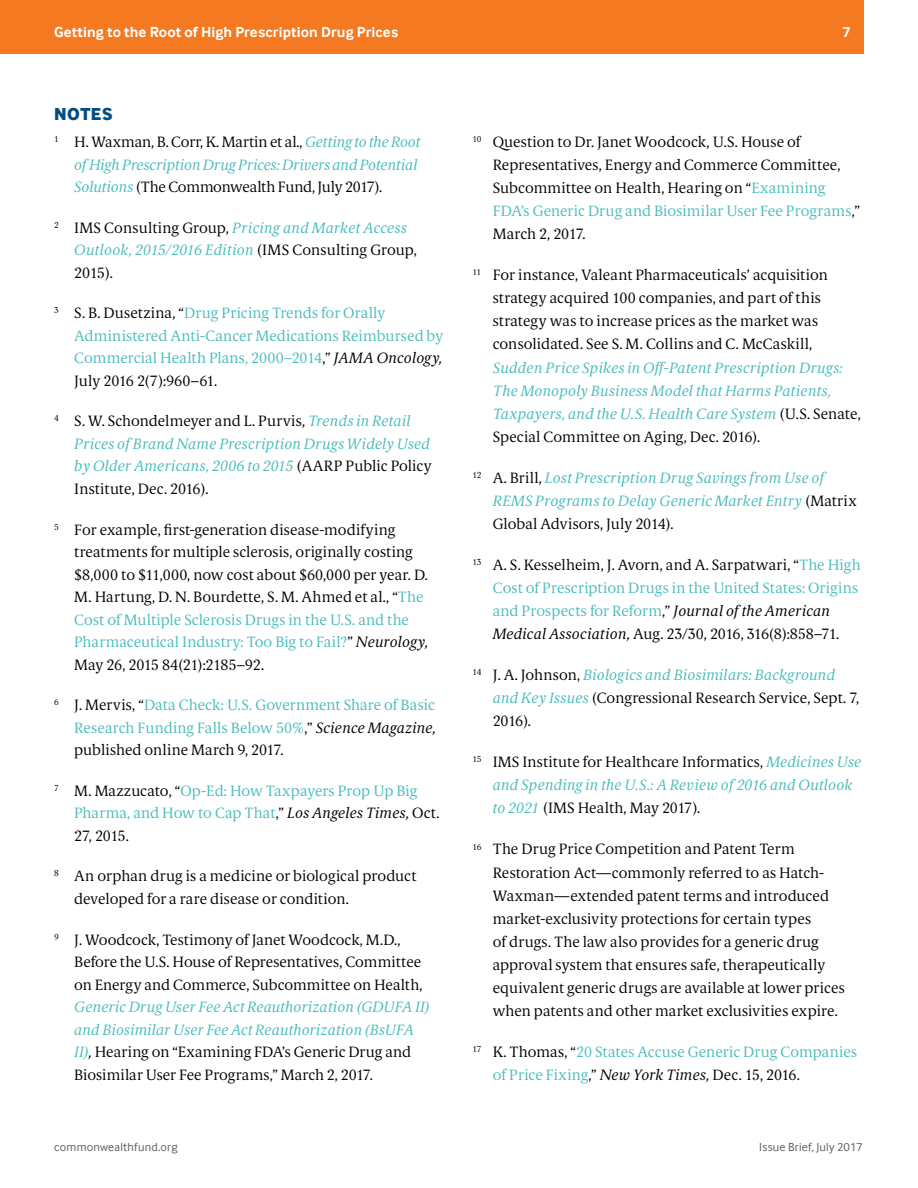
<style>
.page{position:relative;width:918px;height:1188px;background:#fff}
.page>*{position:absolute;margin:0;border:0;box-sizing:border-box;transform-origin:0 0}
.Heads_-_All_Caps{font:18px "Inter Face X Bold";letter-spacing:.03em;color:#044d7f}
.EndNotes{font:300 15px/23.1px "Berlingske Serif Text";letter-spacing:.005em;color:#000}
.EndNotes-2{font:300 15px/22.5px "Berlingske Serif Text";letter-spacing:.005em;color:#4abcbc}
.EndNotes-3{font:italic 300 15px/22.5px "Berlingske Serif Text";letter-spacing:.01em;color:#4abcbc}
.t1{font:700 15px "Inter Face Da Ma";letter-spacing:.01em;color:#fff}
.t2{font:12px "Inter Face";letter-spacing:.02em;color:#5a5e68}
.s1{font-style:normal;color:#000}
.s2{color:#000}
.s3{font-style:italic;color:#000}
.s4{color:#4abcbc}
.s5{font-style:italic}
.s6{font-style:italic;color:#4abcbc}
</style>
<div class="page">
<div style="left:0;top:0;width:864px;height:54px;background:#f47920"></div>
<p class="t1" style="left:54px;top:24px;width:346px">Getting to the Root of High Prescription Drug Prices</p>
<p class="t1" style="left:842px;top:24px;width:10px">7</p>
<p class="Heads_-_All_Caps" style="left:54px;top:103px;width:60px">NOTES</p>
<p class="EndNotes-3" style="left:74px;top:130px;width:348px;text-indent:-20px"><sup>1</sup> <span class="s1">H. Waxman, B. Corr, K. Martin et al.,</span> Getting to the Root of High Prescription Drug Prices: Drivers and Potential<br>Solutions <span class="s1">(The Commonwealth Fund, July 2017).</span></p>
<p class="EndNotes-3" style="left:74px;top:215px;width:344px;text-indent:-20px"><sup>2</sup> <span class="s1">IMS Consulting Group,</span> Pricing and Market Access<br>Outlook, 2015/2016 Edition <span class="s1">(IMS Consulting Group,<br>2015).</span></p>
<p class="EndNotes-2" style="left:74px;top:301px;width:371px;text-indent:-20px"><sup>3</sup> <span class="s2">S. B. Dusetzina, “</span>Drug Pricing Trends for Orally Administered Anti-Cancer Medications Reimbursed by Commercial Health Plans, 2000–2014<span class="s2">,”</span> <span class="s3">JAMA Oncology, </span><span class="s2">July 2016 2(7):960–61.</span></p>
<p class="EndNotes-3" style="left:74px;top:409px;width:359px;text-indent:-20px"><sup>4</sup> <span class="s1">S. W. Schondelmeyer and L. Purvis,</span> Trends in Retail Prices of Brand Name Prescription Drugs Widely Used by Older Americans, 2006 to 2015 <span class="s1">(AARP Public Policy Institute, Dec. 2016).</span></p>
<p class="EndNotes" style="left:74px;top:518px;width:356px;line-height:22.5px;text-indent:-20px"><sup>5</sup> For example, first-generation disease-modifying treatments for multiple sclerosis, originally costing $8,000 to $11,000, now cost about $60,000 per year. D.<br>M. Hartung, D. N. Bourdette, S. M. Ahmed et al., “<span class="s4">The Cost of Multiple Sclerosis Drugs in the U.S. and the Pharmaceutical Industry: Too Big to Fail?</span>” <span class="s5">Neurology, </span>May 26, 2015 84(21):2185–92.</p>
<p class="EndNotes-2" style="left:74px;top:693px;width:363px;text-align:justify;text-indent:-20px"><sup>6</sup> <span class="s2">J. Mervis, “</span>Data Check: U.S. Government Share of Basic Research Funding Falls Below 50%<span class="s2">,”</span> <span class="s3">Science Magazine, </span><span class="s2">published online March 9, 2017.</span></p>
<p class="EndNotes-2" style="left:74px;top:779px;width:367px;text-indent:-20px"><sup>7</sup> <span class="s2">M. Mazzucato, “</span>Op-Ed: How Taxpayers Prop Up Big<br>Pharma, and How to Cap That<span class="s2">,”</span> <span class="s3">Los Angeles Times,</span> <span class="s2">Oct.<br>27, 2015.</span></p>
<p class="EndNotes" style="left:74px;top:865px;width:344px;line-height:22.5px;text-indent:-20px"><sup>8</sup> An orphan drug is a medicine or biological product developed for a rare disease or condition.</p>
<p class="EndNotes" style="left:74px;top:928px;width:358px;line-height:22.5px;text-indent:-20px"><sup>9</sup> J. Woodcock, Testimony of Janet Woodcock, M.D., Before the U.S. House of Representatives, Committee on Energy and Commerce, Subcommittee on Health, <span class="s6">Generic Drug User Fee Act Reauthorization (GDUFA II) and Biosimilar User Fee Act Reauthorization (BsUFA II)</span><span class="s5">,</span> Hearing on “Examining FDA’s Generic Drug and Biosimilar User Fee Programs,” March 2, 2017.</p>
<p class="EndNotes" style="left:493px;top:130px;width:369px;text-indent:-20px"><sup>10</sup> Question to Dr. Janet Woodcock, U.S. House of Representatives, Energy and Commerce Committee, Subcommittee on Health, Hearing on “<span class="s4">Examining FDA’s Generic Drug and Biosimilar User Fee Programs</span>,” March 2, 2017.</p>
<p class="EndNotes" style="left:493px;top:263px;width:370px;text-indent:-20px"><sup>11</sup> For instance, Valeant Pharmaceuticals’ acquisition strategy acquired 100 companies, and part of this strategy was to increase prices as the market was consolidated. See S. M. Collins and C. McCaskill, <span class="s6">Sudden Price Spikes in Off-Patent Prescription Drugs:<br>The Monopoly Business Model that Harms Patients, Taxpayers, and the U.S. Health Care System</span> (U.S. Senate, Special Committee on Aging, Dec. 2016).</p>
<p class="EndNotes-3" style="left:493px;top:465px;width:365px;line-height:23.1px;text-indent:-20px"><sup>12</sup> <span class="s1">A. Brill,</span> Lost Prescription Drug Savings from Use of<br>REMS Programs to Delay Generic Market Entry <span class="s1">(Matrix<br>Global Advisors, July 2014).</span></p>
<p class="EndNotes-2" style="left:493px;top:553px;width:369px;line-height:23.1px;text-indent:-20px"><sup>13</sup> <span class="s2">A. S. Kesselheim, J. Avorn, and A. Sarpatwari, “</span>The High Cost of Prescription Drugs in the United States: Origins and Prospects for Reform<span class="s2">,”</span> <span class="s3">Journal of the American Medical Association,</span> <span class="s2">Aug. 23/30, 2016, 316(8):858–71.</span></p>
<p class="EndNotes" style="left:493px;top:663px;width:368px;text-indent:-20px"><sup>14</sup> J. A. Johnson, <span class="s6">Biologics and Biosimilars: Background and Key Issues</span> (Congressional Research Service, Sept. 7,<br>2016).</p>
<p class="EndNotes-3" style="left:493px;top:750px;width:370px;line-height:23.1px;text-indent:-20px"><sup>15</sup> <span class="s1">IMS Institute for Healthcare Informatics,</span> Medicines Use and Spending in the U.S.: A Review of 2016 and Outlook to 2021 <span class="s1">(IMS Health, May 2017).</span></p>
<p class="EndNotes" style="left:493px;top:837px;width:354px;text-indent:-20px"><sup>16</sup> The Drug Price Competition and Patent Term Restoration Act—commonly referred to as Hatch-Waxman—extended patent terms and introduced market-exclusivity protections for certain types<br>of drugs. The law also provides for a generic drug approval system that ensures safe, therapeutically equivalent generic drugs are available at lower prices when patents and other market exclusivities expire.</p>
<p class="EndNotes-2" style="left:493px;top:1040px;width:366px;line-height:23.1px;text-indent:-20px"><sup>17</sup> <span class="s2">K. Thomas, “</span>20 States Accuse Generic Drug Companies of Price Fixing<span class="s2">,”</span> <span class="s3">New York Times,</span> <span class="s2">Dec. 15, 2016.</span></p>
<p class="t2" style="left:54px;top:1140px;width:125px">commonwealthfund.org</p>
<p class="t2" style="left:759px;top:1140px;width:105px">Issue Brief, July 2017</p>
</div>
